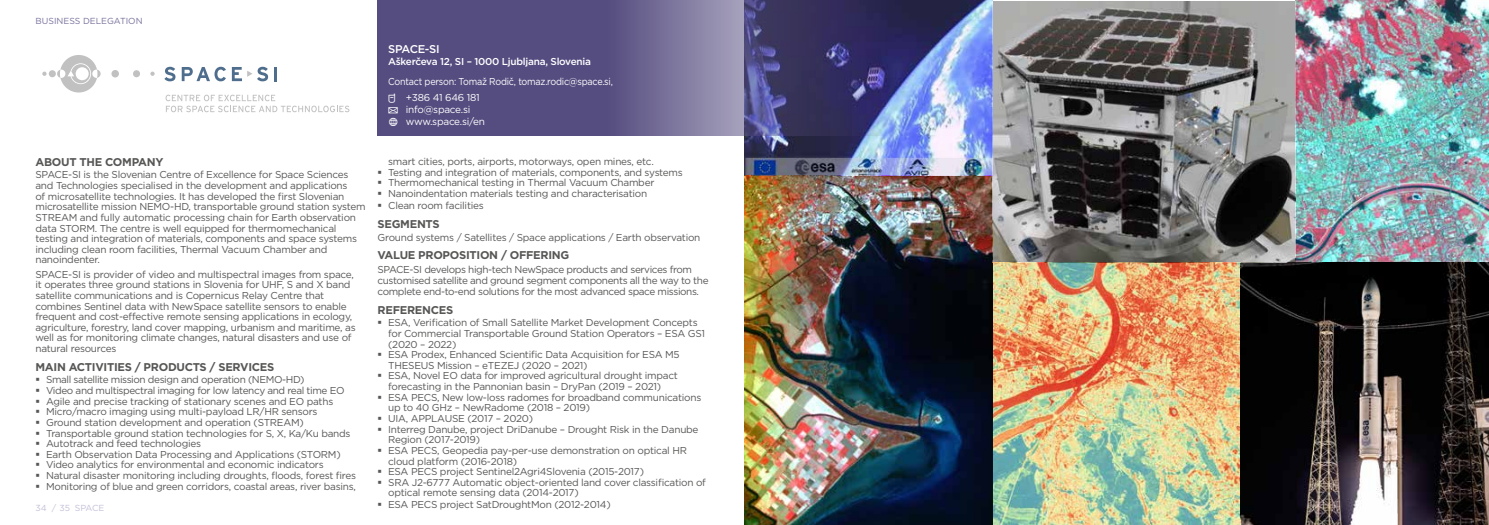
<style>
.page{position:relative;width:1489px;height:525px;background:#fff}
.page>*{position:absolute;margin:0;border:0;box-sizing:border-box;transform-origin:0 0}
.t1{font:700 11.25px "Gotham";letter-spacing:-.025em;color:#575756}
.t2{font:500 11.25px "Gotham";letter-spacing:-.025em;color:#fff}
.t3{font:10px/10.6px "Gotham";letter-spacing:-.025em;color:#575756}
.t4{font:10px/15.5px "Gotham";letter-spacing:-.025em;color:#fff;scale:.9 1}
.t5{font:500 10px "Gotham";letter-spacing:-.025em;color:#fff}
.t6{font:10px/12px "Gotham";letter-spacing:-.025em;color:#fff}
.t7{font:8.75px "Gotham";color:#79709c}
.t8{font:8.75px "Gotham";letter-spacing:-.005em;color:#c3c0d7}
</style>
<div class="page">
<img style="left:744px;top:0;width:744px;height:524px">
<img style="left:377px;top:0;width:898px;height:136px">
<svg style="left:165px;top:95px;width:184px;height:17px"></svg>
<svg style="left:164px;top:67px;width:11px;height:14px"></svg>
<svg style="left:182px;top:67px;width:44px;height:14px"></svg>
<hr style="left:274px;top:67px;width:3px;height:14px;background:#4f6e8d">
<svg style="left:42px;top:72px;width:5px;height:4px"></svg>
<div style="left:49px;top:70px;width:7px;height:7px;background:#c2c1c2;border-radius:50%"></div>
<div style="left:133px;top:70px;width:7px;height:7px;background:#c2c1c2;border-radius:50%"></div>
<div style="left:111px;top:70px;width:8px;height:7px;background:#c2c1c2;border-radius:50%"></div>
<svg style="left:150px;top:72px;width:5px;height:4px"></svg>
<svg style="left:57px;top:55px;width:44px;height:37px"></svg>
<svg style="left:232px;top:67px;width:36px;height:14px"></svg>
<svg style="left:388px;top:93px;width:10px;height:33px"></svg>
<p class="t7" style="left:35px;top:15px;width:109px">BUSINESS DELEGATION</p>
<p class="t1" style="left:35px;top:154px;width:129px">ABOUT THE COMPANY</p>
<p class="t3" style="left:35px;top:169px;width:331px">SPACE-SI is the Slovenian Centre of Excellence for Space Sciences and Technologies specialised in the development and applications<br>of microsatellite technologies. It has developed the fi rst Slovenian microsatellite mission NEMO-HD, transportable ground station system STREAM and fully automatic processing chain for Earth observation data STORM. The centre is well equipped for thermomechanical testing and integration of materials, components and space systems including clean room facilities, Thermal Vacuum Chamber and nanoindenter.</p>
<p class="t3" style="left:35px;top:268px;width:322px">SPACE-SI is provider of video and multispectral images from space, it operates three ground stations in Slovenia for UHF, S and X band satellite communications and is Copernicus Relay Centre that combines Sentinel data with NewSpace satellite sensors to enable frequent and cost-effective remote sensing applications in ecology, agriculture, forestry, land cover mapping, urbanism and maritime, as well as for monitoring climate changes, natural disasters and use of natural resources</p>
<p class="t1" style="left:35px;top:359px;width:240px">MAIN ACTIVITIES / PRODUCTS / SERVICES</p>
<p class="t3" style="left:46px;top:374px;width:311px">Small satellite mission design and operation (NEMO-HD)<br>Video and multispectral imaging for low latency and real time EO Agile and precise tracking of stationary scenes and EO paths Micro/macro imaging using multi-payload LR/HR sensors<br>Ground station development and operation (STREAM)<br>Transportable ground station technologies for S, X, Ka/Ku bands Autotrack and feed technologies<br>Earth Observation Data Processing and Applications (STORM)<br>Video analytics for environmental and economic indicators Natural disaster monitoring including droughts, floods, forest fi res Monitoring of blue and green corridors, coastal areas, river basins,</p>
<p class="t8" style="left:35px;top:502px;width:36px">34 / 35</p>
<p class="t8" style="left:75px;top:502px;width:31px">SPACE</p>
<p class="t2" style="left:388px;top:41px;width:53px">SPACE-SI</p>
<p class="t5" style="left:388px;top:55px;width:204px">Aškerčeva 12, SI – 1000 Ljubljana, Slovenia</p>
<p class="t4" style="left:406px;top:74px;width:231px;text-indent:-18px">Contact person: Tomaž Rodič, tomaz.rodic@space.si, +386 41 646 181</p>
<p class="t6" style="left:406px;top:103px;width:81px">info@space.si www.space.si/en</p>
<p class="t3" style="left:388px;top:156px;width:296px">smart cities, ports, airports, motorways, open mines, etc.<br>Testing and integration of materials, components, and systems Thermomechanical testing in Thermal Vacuum Chamber Nanoindentation materials testing and characterisation<br>Clean room facilities</p>
<p class="t1" style="left:377px;top:216px;width:64px">SEGMENTS</p>
<p class="t3" style="left:377px;top:231px;width:324px">Ground systems / Satellites / Space applications / Earth observation</p>
<p class="t1" style="left:377px;top:248px;width:193px">VALUE PROPOSITION / OFFERING</p>
<p class="t3" style="left:377px;top:263px;width:332px;line-height:11.2px">SPACE-SI develops high-tech NewSpace products and services from customised satellite and ground segment components all the way to the complete end-to-end solutions for the most advanced space missions.</p>
<p class="t1" style="left:377px;top:302px;width:77px">REFERENCES</p>
<p class="t3" style="left:388px;top:317px;width:319px">ESA, Verification of Small Satellite Market Development Concepts for Commercial Transportable Ground Station Operators – ESA GS1 (2020 – 2022)<br>ESA Prodex, Enhanced Scientific Data Acquisition for ESA M5<br>THESEUS Mission – eTEZEJ (2020 – 2021)<br>ESA, Novel EO data for improved agricultural drought impact forecasting in the Pannonian basin – DryPan (2019 – 2021)<br>ESA PECS, New low-loss radomes for broadband communications up to 40 GHz – NewRadome (2018 – 2019)<br>UIA, APPLAUSE (2017 – 2020)<br>Interreg Danube, project DriDanube – Drought Risk in the Danube Region (2017-2019)<br>ESA PECS, Geopedia pay-per-use demonstration on optical HR cloud platform (2016-2018)<br>ESA PECS project Sentinel2Agri4Slovenia (2015-2017)<br>SRA J2-6777 Automatic object-oriented land cover classification of optical remote sensing data (2014-2017)<br>ESA PECS project SatDroughtMon (2012-2014)</p>
</div>
